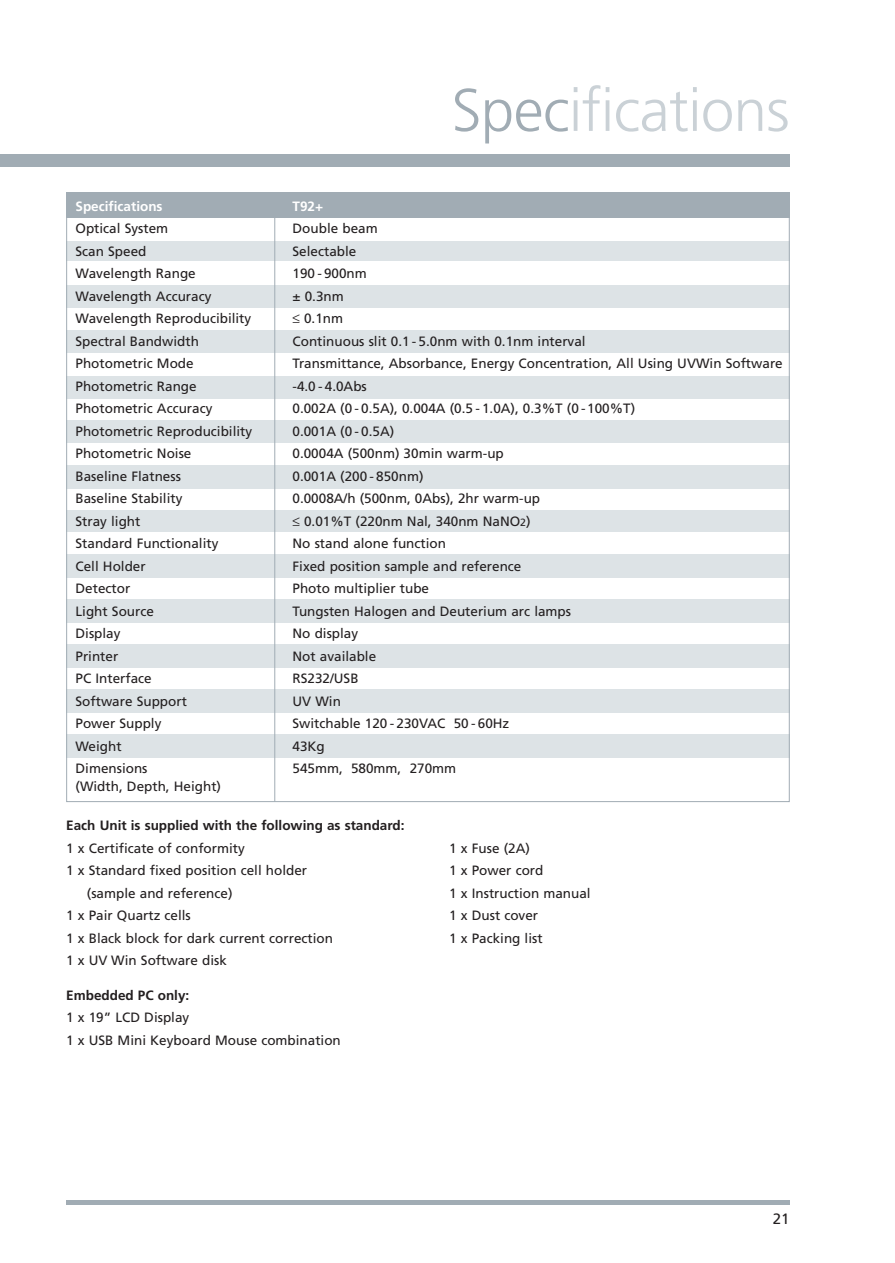
<style>
.page{position:relative;width:895px;height:1263px;background:#fff}
.page>*{position:absolute;margin:0;border:0;box-sizing:border-box;transform-origin:0 0}
.t1{font:300 60px "Frutiger";letter-spacing:-.01em;color:#cad1d6}
.t2{font:15px "Frutiger";color:#231f20}
.t3{font:13.5px/22.5px "Frutiger";color:#231f20}
.t4{font:700 13.5px "Frutiger";color:#231f20}
.t5{font:700 13.5px "Frutiger";color:#fff}
.s1{color:#a1acb4}
.s2{font-size:10.5px}
</style>
<div class="page">
<div style="left:0;top:154px;width:789px;height:13px;background:#a1acb4"></div>
<hr style="left:66px;top:1200px;width:723px;height:4px;background:#a1acb4">
<div style="left:66px;top:192px;width:723px;height:26px;background:#a1acb4"></div>
<div style="left:66px;top:241px;width:723px;height:20px;background:#dde3e6"></div>
<div style="left:66px;top:286px;width:723px;height:22px;background:#dde3e6"></div>
<div style="left:66px;top:331px;width:723px;height:22px;background:#dde3e6"></div>
<div style="left:66px;top:376px;width:723px;height:23px;background:#dde3e6"></div>
<div style="left:66px;top:420px;width:723px;height:23px;background:#dde3e6"></div>
<div style="left:66px;top:466px;width:723px;height:23px;background:#dde3e6"></div>
<div style="left:66px;top:510px;width:723px;height:22px;background:#dde3e6"></div>
<div style="left:66px;top:554px;width:723px;height:23px;background:#dde3e6"></div>
<div style="left:66px;top:599px;width:723px;height:23px;background:#dde3e6"></div>
<div style="left:66px;top:644px;width:723px;height:23px;background:#dde3e6"></div>
<div style="left:66px;top:689px;width:723px;height:23px;background:#dde3e6"></div>
<div style="left:66px;top:734px;width:723px;height:23px;background:#dde3e6"></div>
<hr style="left:274px;top:201px;width:1px;height:601px;background:#a1acb4">
<h1 class="t1" style="left:451px;top:86px;width:339px"><span class="s1">Spec</span>ifications</h1>
<p class="t5" style="left:75px;top:200px;width:88px">Specifications</p>
<p class="t5" style="left:292px;top:200px;width:32px">T92+</p>
<p class="t3" style="left:75px;top:218px;width:94px">Optical System</p>
<p class="t3" style="left:292px;top:218px;width:87px">Double beam</p>
<p class="t3" style="left:75px;top:241px;width:72px">Scan Speed</p>
<p class="t3" style="left:292px;top:241px;width:65px">Selectable</p>
<p class="t3" style="left:75px;top:263px;width:122px">Wavelength Range</p>
<p class="t3" style="left:292px;top:263px;width:76px">190 - 900nm</p>
<p class="t3" style="left:75px;top:286px;width:137px">Wavelength Accuracy</p>
<p class="t3" style="left:292px;top:286px;width:53px">± 0.3nm</p>
<p class="t3" style="left:75px;top:308px;width:177px">Wavelength Reproducibility</p>
<p class="t3" style="left:292px;top:308px;width:52px">≤ 0.1nm</p>
<p class="t3" style="left:75px;top:331px;width:125px">Spectral Bandwidth</p>
<p class="t3" style="left:292px;top:331px;width:294px">Continuous slit 0.1 - 5.0nm with 0.1nm interval</p>
<p class="t3" style="left:75px;top:353px;width:120px">Photometric Mode</p>
<p class="t3" style="left:292px;top:353px;width:491px">Transmittance, Absorbance, Energy Concentration, All Using UVWin Software</p>
<p class="t3" style="left:75px;top:376px;width:123px">Photometric Range</p>
<p class="t3" style="left:292px;top:376px;width:76px">-4.0 - 4.0Abs</p>
<p class="t3" style="left:75px;top:398px;width:138px">Photometric Accuracy</p>
<p class="t3" style="left:292px;top:398px;width:344px">0.002A (0 - 0.5A), 0.004A (0.5 - 1.0A), 0.3%T (0 -100%T)</p>
<p class="t3" style="left:75px;top:421px;width:178px">Photometric Reproducibility</p>
<p class="t3" style="left:292px;top:421px;width:103px">0.001A (0 - 0.5A)</p>
<p class="t3" style="left:75px;top:443px;width:117px">Photometric Noise</p>
<p class="t3" style="left:292px;top:443px;width:213px">0.0004A (500nm) 30min warm-up</p>
<p class="t3" style="left:75px;top:466px;width:107px">Baseline Flatness</p>
<p class="t3" style="left:292px;top:466px;width:132px">0.001A (200 - 850nm)</p>
<p class="t3" style="left:75px;top:488px;width:108px">Baseline Stability</p>
<p class="t3" style="left:292px;top:488px;width:249px">0.0008A/h (500nm, 0Abs), 2hr warm-up</p>
<p class="t3" style="left:75px;top:511px;width:66px">Stray light</p>
<p class="t3" style="left:292px;top:511px;width:239px">≤ 0.01%T (220nm Nal, 340nm NaNO<span class="s2">2</span>)</p>
<p class="t3" style="left:75px;top:533px;width:144px">Standard Functionality</p>
<p class="t3" style="left:292px;top:533px;width:155px">No stand alone function</p>
<p class="t3" style="left:75px;top:556px;width:72px">Cell Holder</p>
<p class="t3" style="left:292px;top:556px;width:230px">Fixed position sample and reference</p>
<p class="t3" style="left:75px;top:578px;width:56px">Detector</p>
<p class="t3" style="left:292px;top:578px;width:138px">Photo multiplier tube</p>
<p class="t3" style="left:75px;top:601px;width:80px">Light Source</p>
<p class="t3" style="left:292px;top:601px;width:280px">Tungsten Halogen and Deuterium arc lamps</p>
<p class="t3" style="left:75px;top:623px;width:46px">Display</p>
<p class="t3" style="left:292px;top:623px;width:67px">No display</p>
<p class="t3" style="left:75px;top:646px;width:44px">Printer</p>
<p class="t3" style="left:292px;top:646px;width:85px">Not available</p>
<p class="t3" style="left:75px;top:668px;width:78px">PC Interface</p>
<p class="t3" style="left:292px;top:668px;width:68px">RS232/USB</p>
<p class="t3" style="left:75px;top:691px;width:113px">Software Support</p>
<p class="t3" style="left:292px;top:691px;width:50px">UV Win</p>
<p class="t3" style="left:75px;top:713px;width:87px">Power Supply</p>
<p class="t3" style="left:292px;top:713px;width:218px">Switchable 120 - 230VAC 50 - 60Hz</p>
<p class="t3" style="left:75px;top:736px;width:48px">Weight</p>
<p class="t3" style="left:292px;top:736px;width:34px">43Kg</p>
<p class="t3" style="left:75px;top:758px;width:73px">Dimensions</p>
<p class="t3" style="left:292px;top:758px;width:165px">545mm, 580mm, 270mm</p>
<p class="t3" style="left:75px;top:776px;width:147px">(Width, Depth, Height)</p>
<p class="t4" style="left:66px;top:820px;width:339px">Each Unit is supplied with the following as standard:</p>
<p class="t3" style="left:66px;top:838px;width:180px">1 x Certificate of conformity</p>
<p class="t3" style="left:449px;top:838px;width:82px">1 x Fuse (2A)</p>
<p class="t3" style="left:66px;top:860px;width:242px">1 x Standard fixed position cell holder</p>
<p class="t3" style="left:449px;top:860px;width:96px">1 x Power cord</p>
<p class="t3" style="left:87px;top:883px;width:147px">(sample and reference)</p>
<p class="t3" style="left:449px;top:883px;width:143px">1 x Instruction manual</p>
<p class="t3" style="left:66px;top:905px;width:126px">1 x Pair Quartz cells</p>
<p class="t3" style="left:449px;top:905px;width:90px">1 x Dust cover</p>
<p class="t3" style="left:66px;top:928px;width:268px">1 x Black block for dark current correction</p>
<p class="t3" style="left:449px;top:928px;width:95px">1 x Packing list</p>
<p class="t3" style="left:66px;top:950px;width:162px">1 x UV Win Software disk</p>
<p class="t4" style="left:66px;top:990px;width:124px">Embedded PC only:</p>
<p class="t3" style="left:66px;top:1008px;width:276px">1 x 19” LCD Display<br>1 x USB Mini Keyboard Mouse combination</p>
<p class="t2" style="left:772px;top:1213px;width:18px">21</p>
</div>
